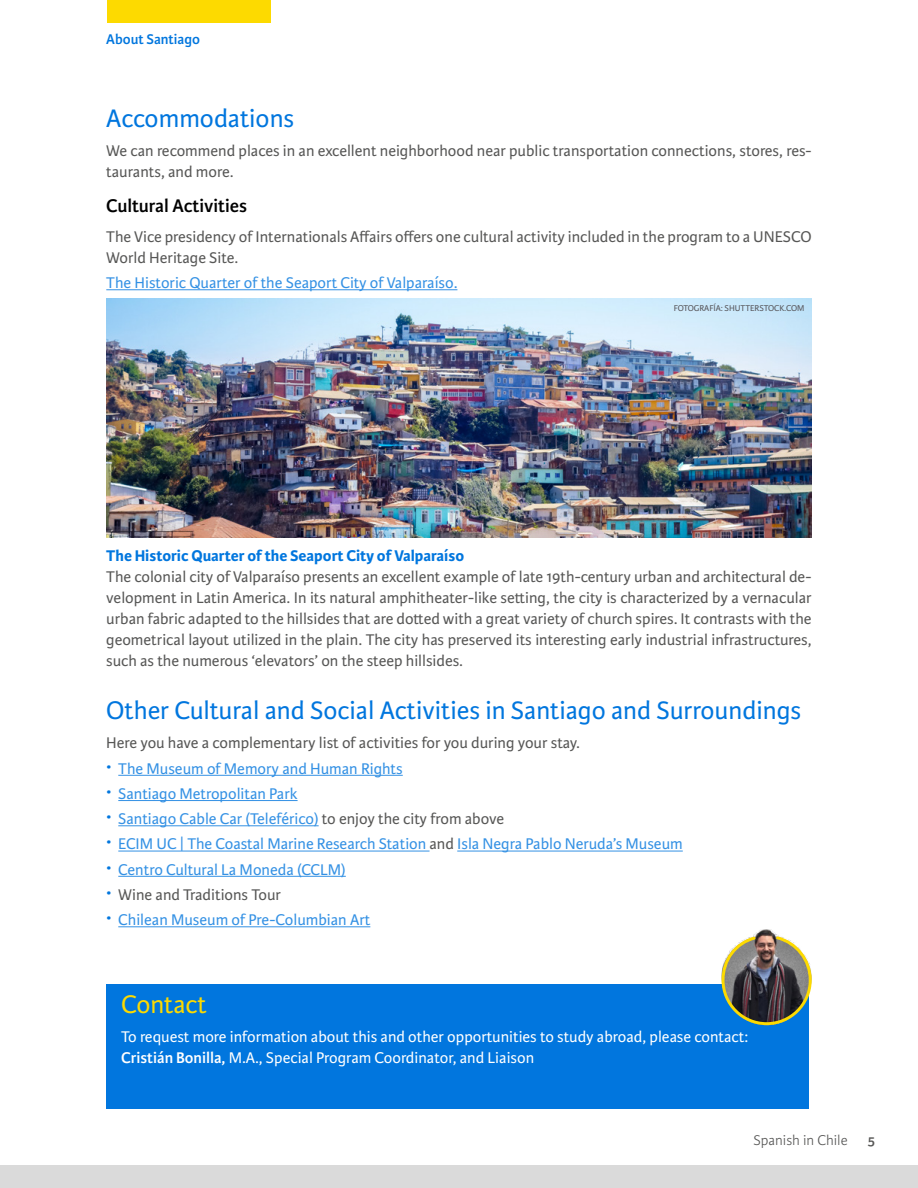
<style>
.page{position:relative;width:918px;height:1188px;background:#fff}
.page>*{position:absolute;margin:0;border:0;box-sizing:border-box;transform-origin:0 0}
.t1{font:27px "Karmina Sans";color:#0176de}
.t2{font:27px "Karmina Sans";color:#fdda00}
.t3{font:600 19.5px "Karmina Sans";color:#000}
.t4{font:16.5px/21px "Karmina Sans";color:#575756}
.t5{font:16.5px/25.2px "Karmina Sans";color:#3491e4}
.t6{font:16.5px/21px "Karmina Sans";color:#fff}
.t7{font:700 16.5px "Karmina Sans";color:#0176de}
.t8{font:300 15px "Karmina Sans";color:#575756}
.t9{font:600 15px "Karmina Sans";color:#0176de}
.t10{font:600 15px "Karmina Sans";color:#575756}
.t11{font:9px "Karmina Sans";color:#56555a}
.s1{color:#575756}
.s2{font-weight:600;font-size:22.5px;color:#0176de}
.s3{font-weight:600}
</style>
<div class="page">
<hr style="left:106px;top:289px;width:351px;height:1px;background:#3491e4">
<hr style="left:118px;top:775px;width:285px;height:1px;background:#3491e4">
<hr style="left:118px;top:800px;width:180px;height:1px;background:#3491e4">
<hr style="left:118px;top:825px;width:201px;height:1px;background:#3491e4">
<hr style="left:118px;top:851px;width:312px;height:1px;background:#3491e4">
<hr style="left:457px;top:851px;width:226px;height:1px;background:#3491e4">
<hr style="left:118px;top:876px;width:228px;height:1px;background:#3491e4">
<hr style="left:118px;top:926px;width:252px;height:1px;background:#3491e4">
<img style="left:106px;top:299px;width:706px;height:238px">
<div style="left:0;top:1166px;width:918px;height:22px;background:#dadada"></div>
<div style="left:106px;top:984px;width:703px;height:125px;background:#0176de"></div>
<img style="left:755px;top:929px;width:21px;height:5px">
<img style="left:721px;top:934px;width:91px;height:92px">
<div style="left:107px;top:0;width:163px;height:22px;background:#fdda00"></div>
<p class="t9" style="left:106px;top:31px;width:95px">About Santiago</p>
<h1 class="t1" style="left:106px;top:103px;width:190px">Accommodations</h1>
<p class="t4" style="left:106px;top:141px;width:707px">We can recommend places in an excellent neighborhood near public transportation connections, stores, res&shy;taurants, and more.</p>
<p class="t3" style="left:106px;top:195px;width:142px">Cultural Activities</p>
<p class="t4" style="left:106px;top:226px;width:707px">The Vice presidency of Internationals Affairs offers one cultural activity included in the program to a UNESCO<br>World Heritage Site.</p>
<p class="t5" style="left:106px;top:270px;width:353px">The Historic Quarter of the Seaport City of Valparaíso.</p>
<p class="t11" style="left:674px;top:303px;width:132px">FOTOGRAFÍA: SHUTTERSTOCK.COM</p>
<p class="t7" style="left:106px;top:547px;width:359px">The Historic Quarter of the Seaport City of Valparaíso</p>
<p class="t4" style="left:106px;top:567px;width:707px;text-align:justify">The colonial city of Valparaíso presents an excellent example of late 19th-century urban and architectural de&shy;velopment in Latin America. In its natural amphitheater-like setting, the city is characterized by a vernacular urban fabric adapted to the hillsides that are dotted with a great variety of church spires. It contrasts with the geometrical layout utilized in the plain. The city has preserved its interesting early industrial infrastructures, such as the numerous ‘elevators’ on the steep hillsides.</p>
<h1 class="t1" style="left:106px;top:695px;width:696px">Other Cultural and Social Activities in Santiago and Surroundings</h1>
<p class="t5" style="left:106px;top:731px;width:578px"><span class="s1">Here you have a complementary list of activities for you during your stay.<br></span><span class="s2">∙</span> The Museum of Memory and Human Rights<br><span class="s2">∙</span> Santiago Metropolitan Park<br><span class="s2">∙</span> Santiago Cable Car (Teleférico) <span class="s1">to enjoy the city from above<br></span><span class="s2">∙</span> ECIM UC | The Coastal Marine Research Station <span class="s1">and</span> Isla Negra Pablo Neruda’s Museum <span class="s2">∙</span> Centro Cultural La Moneda (CCLM)<br><span class="s2">∙</span> <span class="s1">Wine and Traditions Tour<br></span><span class="s2">∙</span> Chilean Museum of Pre-Columbian Art</p>
<h1 class="t2" style="left:121px;top:989px;width:87px">Contact</h1>
<p class="t6" style="left:121px;top:1027px;width:629px">To request more information about this and other opportunities to study abroad, please contact:<br><span class="s3">Cristián Bonilla,</span> M.A., Special Program Coordinator, and Liaison</p>
<p class="t8" style="left:753px;top:1132px;width:96px">Spanish in Chile</p>
<p class="t10" style="left:868px;top:1132px;width:9px">5</p>
</div>
